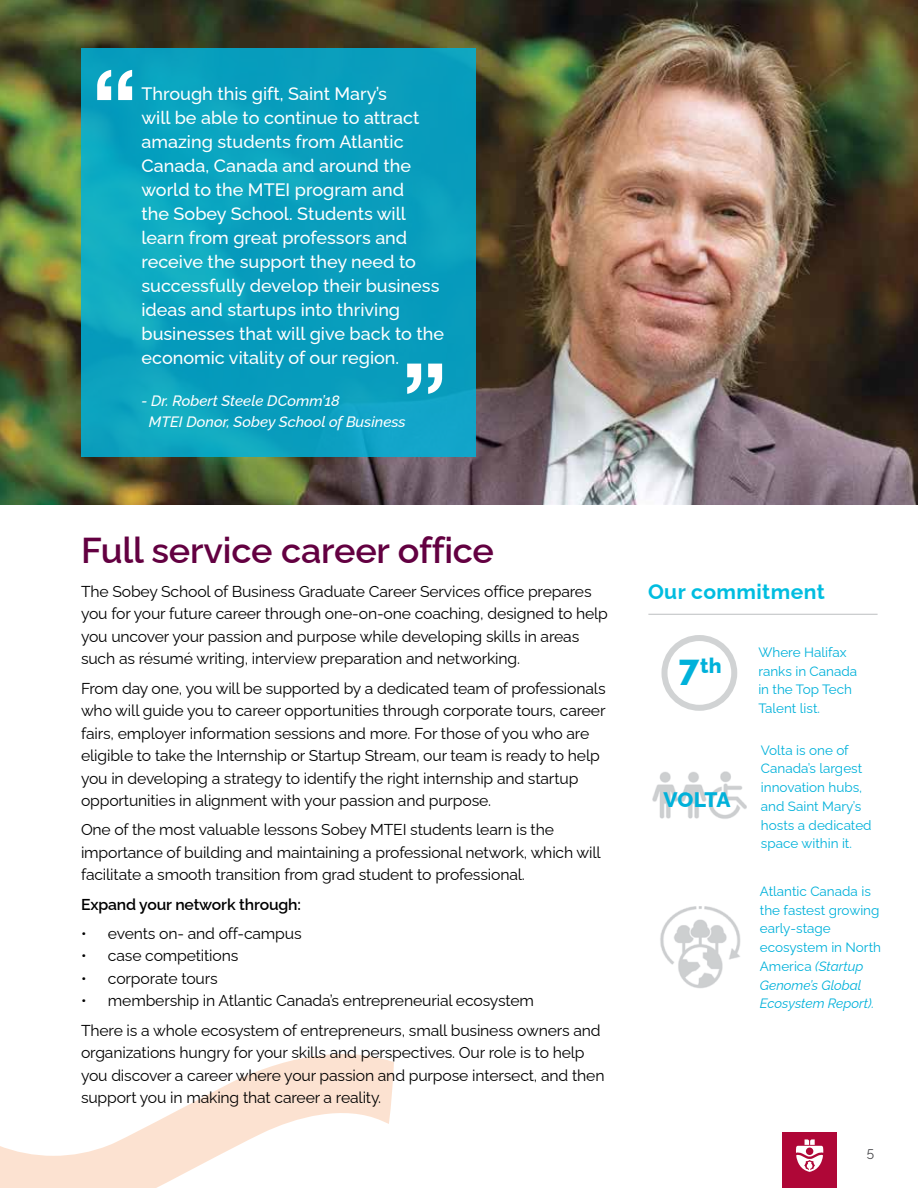
<style>
.page{position:relative;width:918px;height:1188px;background:#fff}
.page>*{position:absolute;margin:0;border:0;box-sizing:border-box;transform-origin:0 0}
.t1{font:600 36px "Raleway";letter-spacing:-.005em;color:#630041}
.t2{font:700 21px "Raleway";letter-spacing:.02em;color:#00bde0}
.t3{font:800 21px "Raleway";letter-spacing:-.01em;color:#00b1da}
.t4{font:500 18px/24px "Raleway";color:#fff}
.t5{font:15.75px/22.5px "Raleway";letter-spacing:-.01em;color:#000}
.t6{font:600 15.75px "Raleway";letter-spacing:-.01em;color:#000}
.t7{font:italic 500 15px/21px "Raleway";color:#fff}
.t8{font:13.5px/18.8px "Raleway";color:#00b1da}
.t9{font:13.5px "Raleway";color:#4a4a4d}
.s1{font-size:36px}
.s2{font-style:italic}
</style>
<div class="page">
<img style="left:0;top:0;width:918px;height:504px">
<div style="left:81px;top:48px;width:395px;height:409px;background:linear-gradient(to right,#0da6c0,#099bbd)"></div>
<svg style="left:97px;top:70px;width:35px;height:30px"></svg>
<svg style="left:407px;top:364px;width:35px;height:30px"></svg>
<hr style="left:648px;top:614px;width:230px;height:1px;background:#bcbec0">
<div style="left:662px;top:635px;width:75px;height:76px;border:6px solid #d1d3d4;border-radius:50%"></div>
<img style="left:660px;top:906px;width:81px;height:82px">
<img style="left:652px;top:771px;width:95px;height:48px">
<svg style="left:0;top:1054px;width:394px;height:134px"></svg>
<div style="left:783px;top:1132px;width:54px;height:56px;background:#af0737"></div>
<svg style="left:796px;top:1139px;width:27px;height:33px"></svg>
<p class="t4" style="left:141px;top:79px;width:304px">Through this gift, Saint Mary’s<br>will be able to continue to attract amazing students from Atlantic<br>Canada, Canada and around the world to the MTEI program and<br>the Sobey School. Students will learn from great professors and receive the support they need to successfully develop their business ideas and startups into thriving businesses that will give back to the economic vitality of our region.</p>
<p class="t7" style="left:149px;top:388px;width:258px;text-indent:-7px">- Dr. Robert Steele DComm’18<br>MTEI Donor, Sobey School of Business</p>
<h1 class="t1" style="left:81px;top:521px;width:415px">Full service career office</h1>
<p class="t5" style="left:81px;top:578px;width:529px">The Sobey School of Business Graduate Career Services office prepares you for your future career through one-on-one coaching, designed to help you uncover your passion and purpose while developing skills in areas such as résumé writing, interview preparation and networking.</p>
<p class="t5" style="left:81px;top:675px;width:526px">From day one, you will be supported by a dedicated team of professionals who will guide you to career opportunities through corporate tours, career fairs, employer information sessions and more. For those of you who are eligible to take the Internship or Startup Stream, our team is ready to help you in developing a strategy to identify the right internship and startup opportunities in alignment with your passion and purpose.</p>
<p class="t5" style="left:81px;top:817px;width:521px">One of the most valuable lessons Sobey MTEI students learn is the importance of building and maintaining a professional network, which will facilitate a smooth transition from grad student to professional.</p>
<p class="t6" style="left:81px;top:892px;width:221px">Expand your network through:</p>
<p class="t5" style="left:81px;top:920px;width:222px">• events on- and off-campus</p>
<p class="t5" style="left:81px;top:943px;width:159px">• case competitions</p>
<p class="t5" style="left:81px;top:965px;width:138px">• corporate tours</p>
<p class="t5" style="left:81px;top:985px;width:521px;line-height:29.2px">• membership in Atlantic Canada’s entrepreneurial ecosystem<br>There is a whole ecosystem of entrepreneurs, small business owners and</p>
<p class="t5" style="left:81px;top:1040px;width:525px">organizations hungry for your skills and perspectives. Our role is to help you discover a career where your passion and purpose intersect, and then support you in making that career a reality.</p>
<h2 class="t2" style="left:648px;top:575px;width:178px">Our commitment</h2>
<h2 class="t3" style="left:679px;top:649px;width:45px"><span class="s1">7</span>th</h2>
<h2 class="t3" style="left:664px;top:783px;width:69px">VOLTA</h2>
<p class="t8" style="left:758px;top:641px;width:100px">Where Halifax ranks in Canada in the Top Tech<br>Talent list.</p>
<p class="t8" style="left:761px;top:739px;width:112px">Volta is one of<br>Canada’s largest innovation hubs, and Saint Mary’s hosts a dedicated space within it.</p>
<p class="t8" style="left:760px;top:880px;width:123px">Atlantic Canada is the fastest growing early-stage ecosystem in North<br>America <span class="s2">(Startup<br>Genome’s Global<br>Ecosystem Report).</span></p>
<p class="t9" style="left:867px;top:1142px;width:9px">5</p>
</div>
